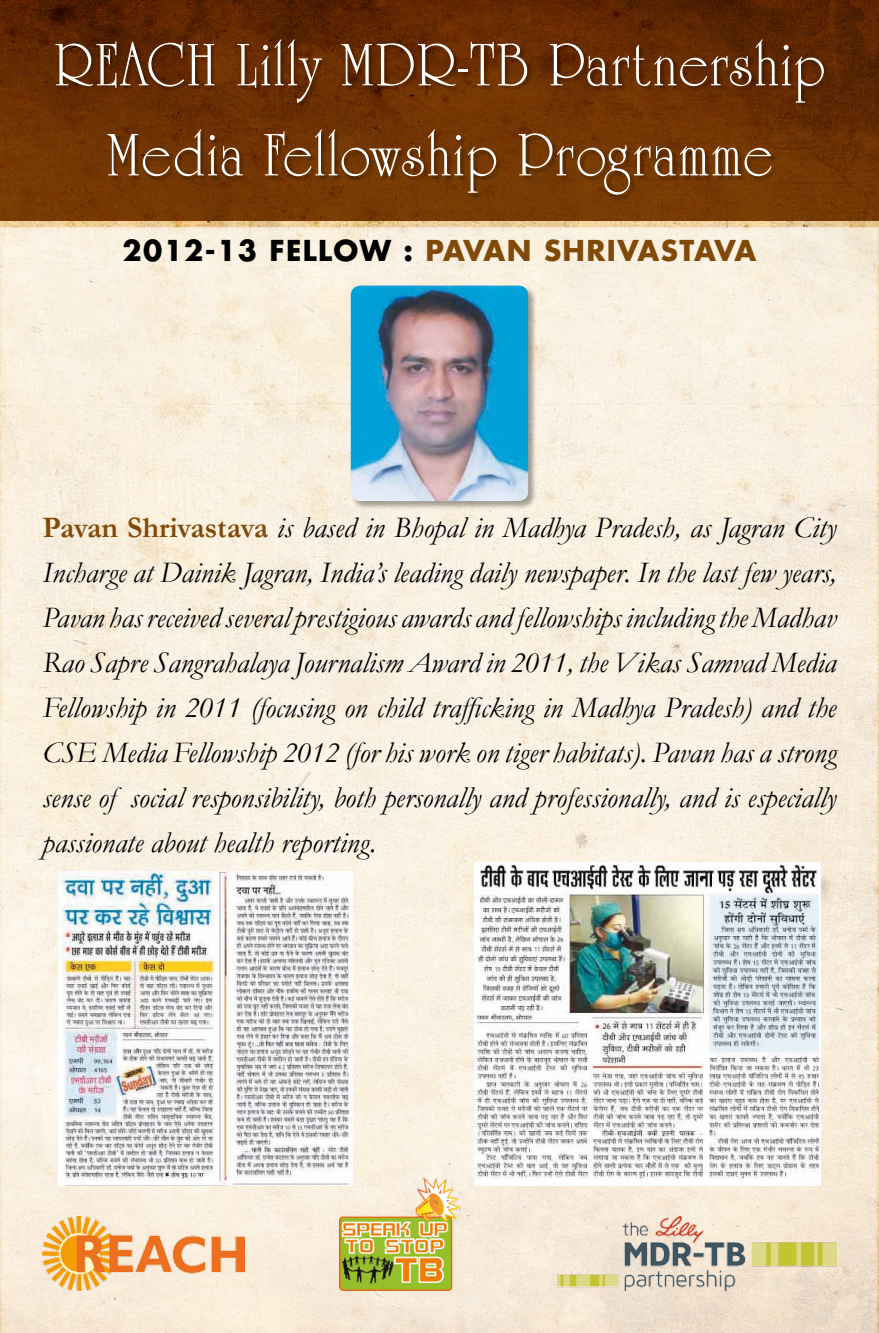
<style>
.page{position:relative;width:879px;height:1333px;background:#fff}
.page>*{position:absolute;margin:0;border:0;box-sizing:border-box;transform-origin:0 0}
.t1{font:62px/90px "University Roman DTC";letter-spacing:.03em;color:#fff;text-align:center;scale:.95 1}
.t2{font:italic 30px/45px "Garamond";color:#000;text-align:justify}
.t3{font:700 28px "Futura";letter-spacing:.05em;color:#814a09}
.s1{color:#000}
.s2{font-weight:700;font-style:normal;color:#814a09}
</style>
<div class="page">
<svg style="left:0;top:0;width:879px;height:221px;background:#652c02"></svg>
<div style="left:56px;top:39px;width:774px;height:161px;background:#000;opacity:.35"></div>
<div style="left:0;top:227px;width:879px;height:1105px;background:#f9f0df"></div>
<img style="left:43px;top:1216px;width:202px;height:74px">
<img style="left:339px;top:1176px;width:121px;height:114px">
<img style="left:557px;top:1216px;width:279px;height:74px">
<div style="left:350px;top:285px;width:187px;height:225px;background:#000;opacity:.35"></div>
<img style="left:351px;top:285px;width:177px;height:216px">
<img style="left:59px;top:871px;width:293px;height:314px">
<img style="left:474px;top:862px;width:346px;height:323px">
<h1 class="t1" style="left:54px;top:22px;width:813px">REACH Lilly MDR-TB Partnership<br>Media Fellowship Programme</h1>
<p class="t3" style="left:122px;top:231px;width:635px"><span class="s1">2012-13 FELLOW :</span> PAVAN SHRIVASTAVA</p>
<p class="t2" style="left:43px;top:504px;width:795px"><span class="s2">Pavan Shrivastava</span> is based in Bhopal in Madhya Pradesh, as Jagran City Incharge at Dainik Jagran, India’s leading daily newspaper. In the last few years, Pavan has received several prestigious awards and fellowships including the Madhav Rao Sapre Sangrahalaya Journalism Award in 2011, the Vikas Samvad Media Fellowship in 2011 (focusing on child trafficking in Madhya Pradesh) and the CSE Media Fellowship 2012 (for his work on tiger habitats). Pavan has a strong sense of social responsibility, both personally and professionally, and is especially passionate about health reporting.</p>
</div>
